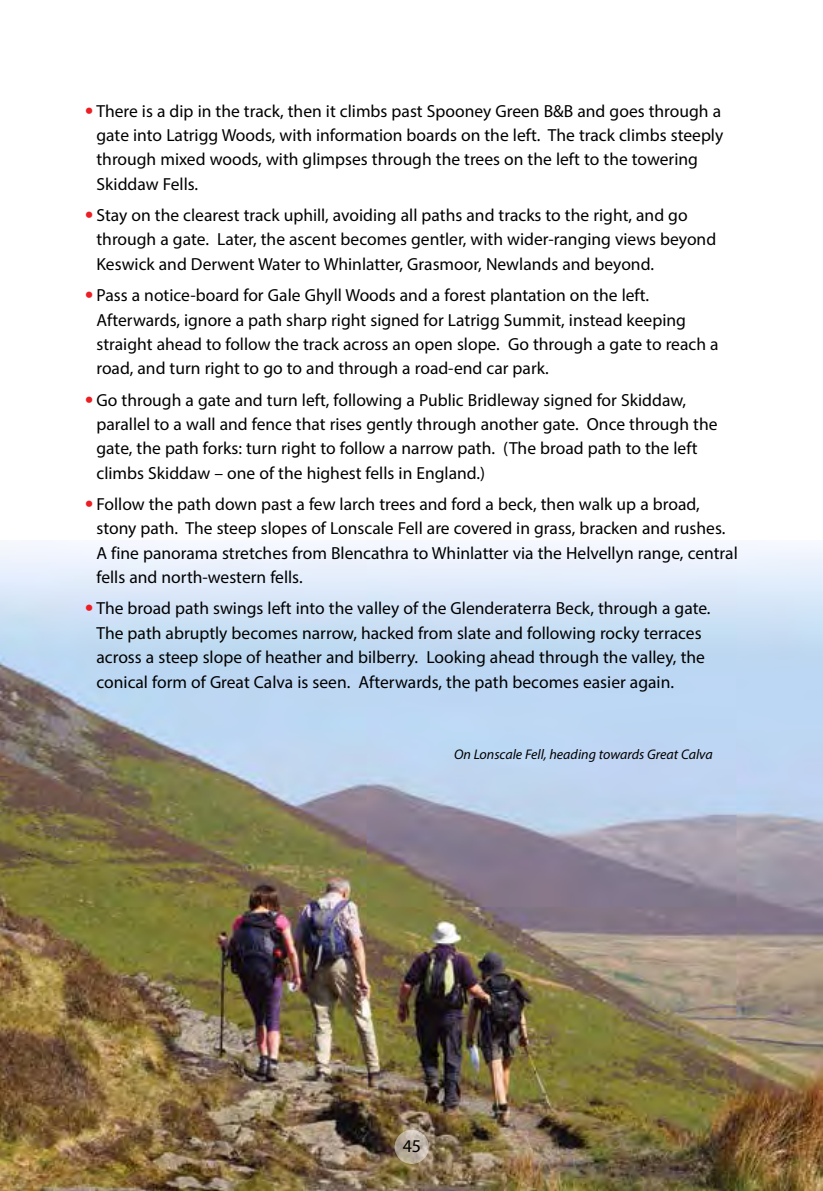
<style>
.page{position:relative;width:823px;height:1191px;background:#fff}
.page>*{position:absolute;margin:0;border:0;box-sizing:border-box;transform-origin:0 0}
.t1{font:18px "Myriad Pro";color:#000}
.t2{font:17.6px/24.4px "Myriad Pro";color:#000}
.t3{font:italic 14px "Myriad Pro";color:#000}
.s1{font-weight:700;font-size:24px;color:#ed1d24}
</style>
<div class="page">
<img style="left:0;top:542px;width:822px;height:649px">
<svg style="left:394px;top:1129px;width:34px;height:35px"></svg>
<p class="t2" style="left:96px;top:98px;width:628px;text-indent:-11px"><span class="s1">•</span> There is a dip in the track, then it climbs past Spooney Green B&amp;B and goes through a gate into Latrigg Woods, with information boards on the left. The track climbs steeply through mixed woods, with glimpses through the trees on the left to the towering Skiddaw Fells.</p>
<p class="t2" style="left:96px;top:203px;width:621px;text-indent:-11px"><span class="s1">•</span> Stay on the clearest track uphill, avoiding all paths and tracks to the right, and go through a gate. Later, the ascent becomes gentler, with wider-ranging views beyond<br>Keswick and Derwent Water to Whinlatter, Grasmoor, Newlands and beyond.</p>
<p class="t2" style="left:96px;top:283px;width:623px;text-indent:-11px"><span class="s1">•</span> Pass a notice-board for Gale Ghyll Woods and a forest plantation on the left.<br>Afterwards, ignore a path sharp right signed for Latrigg Summit, instead keeping straight ahead to follow the track across an open slope. Go through a gate to reach a road, and turn right to go to and through a road-end car park.</p>
<p class="t2" style="left:96px;top:387px;width:622px;text-indent:-11px"><span class="s1">•</span> Go through a gate and turn left, following a Public Bridleway signed for Skiddaw, parallel to a wall and fence that rises gently through another gate. Once through the gate, the path forks: turn right to follow a narrow path. (The broad path to the left climbs Skiddaw – one of the highest fells in England.)</p>
<p class="t2" style="left:96px;top:491px;width:642px;text-indent:-11px"><span class="s1">•</span> Follow the path down past a few larch trees and ford a beck, then walk up a broad, stony path. The steep slopes of Lonscale Fell are covered in grass, bracken and rushes.<br>A fine panorama stretches from Blencathra to Whinlatter via the Helvellyn range, central fells and north-western fells.</p>
<p class="t2" style="left:96px;top:596px;width:615px;text-indent:-11px"><span class="s1">•</span> The broad path swings left into the valley of the Glenderaterra Beck, through a gate.<br>The path abruptly becomes narrow, hacked from slate and following rocky terraces across a steep slope of heather and bilberry. Looking ahead through the valley, the conical form of Great Calva is seen. Afterwards, the path becomes easier again.</p>
<p class="t3" style="left:454px;top:746px;width:260px">On Lonscale Fell, heading towards Great Calva</p>
<p class="t1" style="left:402px;top:1135px;width:20px">45</p>
</div>
